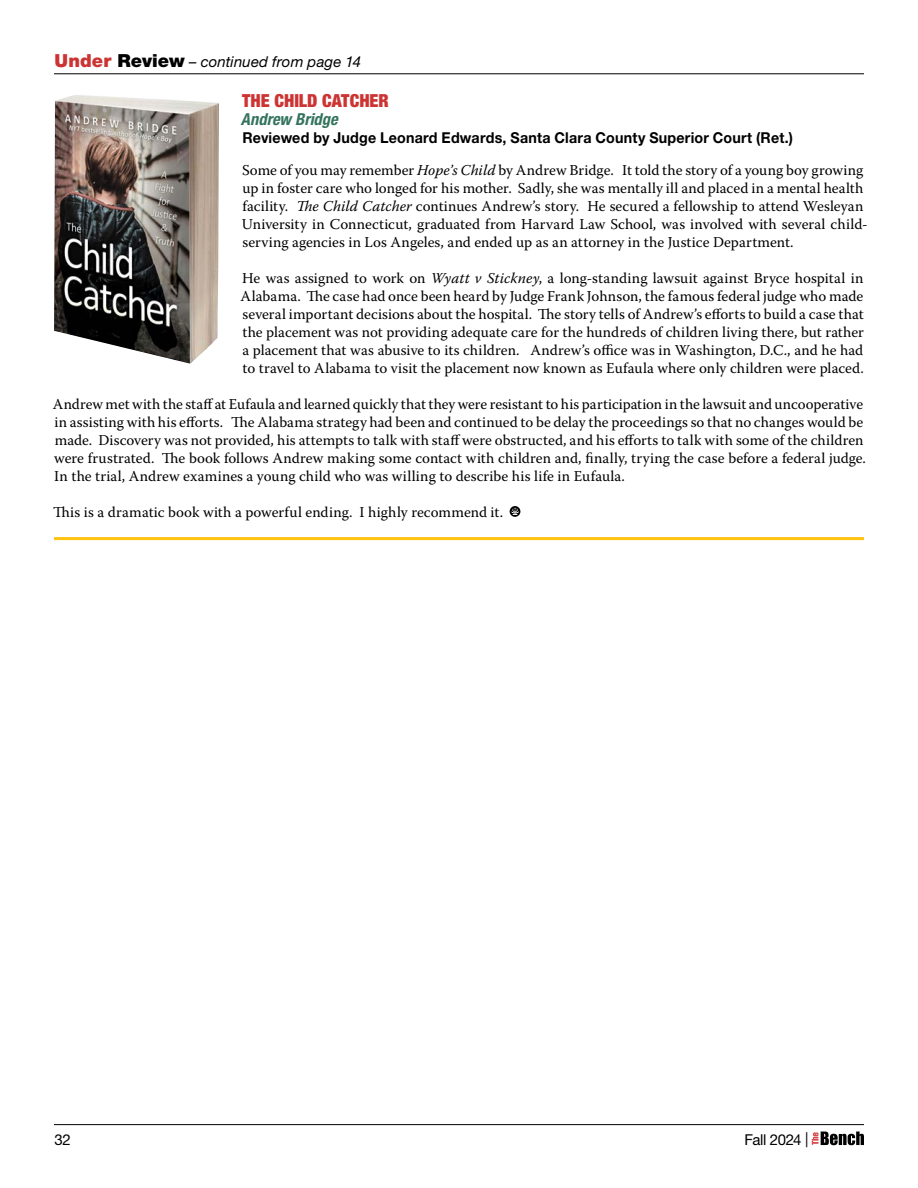
<style>
.page{position:relative;width:918px;height:1188px;background:#fff}
.page>*{position:absolute;margin:0;border:0;box-sizing:border-box;transform-origin:0 0}
.t1{font:900 condensed 18px "Helvetica Neue LT Pro";color:#cc3433}
.t2{font:italic 700 condensed 16.5px "Helvetica Neue LT Pro";color:#34745d}
.CJA_article_text{font:15px/18px "Warnock Pro";letter-spacing:.005em;color:#000}
.t3{font:700 15px "Helvetica Neue LT Pro";letter-spacing:.015em;color:#000;scale:.95 1}
.t4{font:italic 15px "Helvetica Neue LT Pro";letter-spacing:.01em;color:#000}
.t5{font:15px "Helvetica Neue LT Pro";letter-spacing:-.03em;color:#000}
.s1{font-weight:900;font-style:normal;font-size:18px;color:#cc3433}
.s2{font-weight:900;font-style:normal;font-size:18px}
.s3{font-style:italic}
</style>
<div class="page">
<hr style="left:54px;top:1124px;width:810px;height:1px;background:#000">
<svg style="left:812px;top:1132px;width:52px;height:13px"></svg>
<hr style="left:54px;top:74px;width:810px;height:1px;background:#000">
<hr style="left:54px;top:537px;width:810px;height:3px;background:#fec20f">
<img style="left:54px;top:95px;width:165px;height:269px">
<svg style="left:510px;top:506px;width:10px;height:11px"></svg>
<p class="t4" style="left:55px;top:52px;width:308px"><span class="s1">Under</span> <span class="s2">Review</span> – continued from page 14</p>
<p class="t1" style="left:242px;top:90px;width:148px">THE CHILD CATCHER</p>
<p class="t2" style="left:241px;top:109px;width:98px">Andrew Bridge</p>
<p class="t3" style="left:243px;top:129px;width:581px">Reviewed by Judge Leonard Edwards, Santa Clara County Superior Court (Ret.)</p>
<p class="CJA_article_text" style="left:242px;top:161px;width:627px">Some of you may remember <span class="s3">Hope’s Child</span> by Andrew Bridge. It told the story of a young boy growing up in foster care who longed for his mother. Sadly, she was mentally ill and placed in a mental health facility. <span class="s3">The Child Catcher</span> continues Andrew’s story. He secured a fellowship to attend Wesleyan University in Connecticut, graduated from Harvard Law School, was involved with several child&shy;serving agencies in Los Angeles, and ended up as an attorney in the Justice Department.</p>
<p class="CJA_article_text" style="left:241px;top:269px;width:625px;text-align:justify">He was assigned to work on <span class="s3">Wyatt v Stickney</span>, a long-standing lawsuit against Bryce hospital in Alabama. The case had once been heard by Judge Frank Johnson, the famous federal judge who made several important decisions about the hospital. The story tells of Andrew’s efforts to build a case that the placement was not providing adequate care for the hundreds of children living there, but rather a placement that was abusive to its children. Andrew’s office was in Washington, D.C., and he had to travel to Alabama to visit the placement now known as Eufaula where only children were placed.</p>
<p class="CJA_article_text" style="left:53px;top:395px;width:815px">Andrew met with the staff at Eufaula and learned quickly that they were resistant to his participation in the lawsuit and uncooperative in assisting with his efforts. The Alabama strategy had been and continued to be delay the proceedings so that no changes would be made. Discovery was not provided, his attempts to talk with staff were obstructed, and his efforts to talk with some of the children were frustrated. The book follows Andrew making some contact with children and, finally, trying the case before a federal judge.<br>In the trial, Andrew examines a young child who was willing to describe his life in Eufaula.</p>
<p class="CJA_article_text" style="left:53px;top:503px;width:452px">This is a dramatic book with a powerful ending. I highly recommend it.</p>
<p class="t5" style="left:55px;top:1131px;width:18px">32</p>
<p class="t5" style="left:745px;top:1131px;width:65px">Fall 2024 |</p>
</div>
